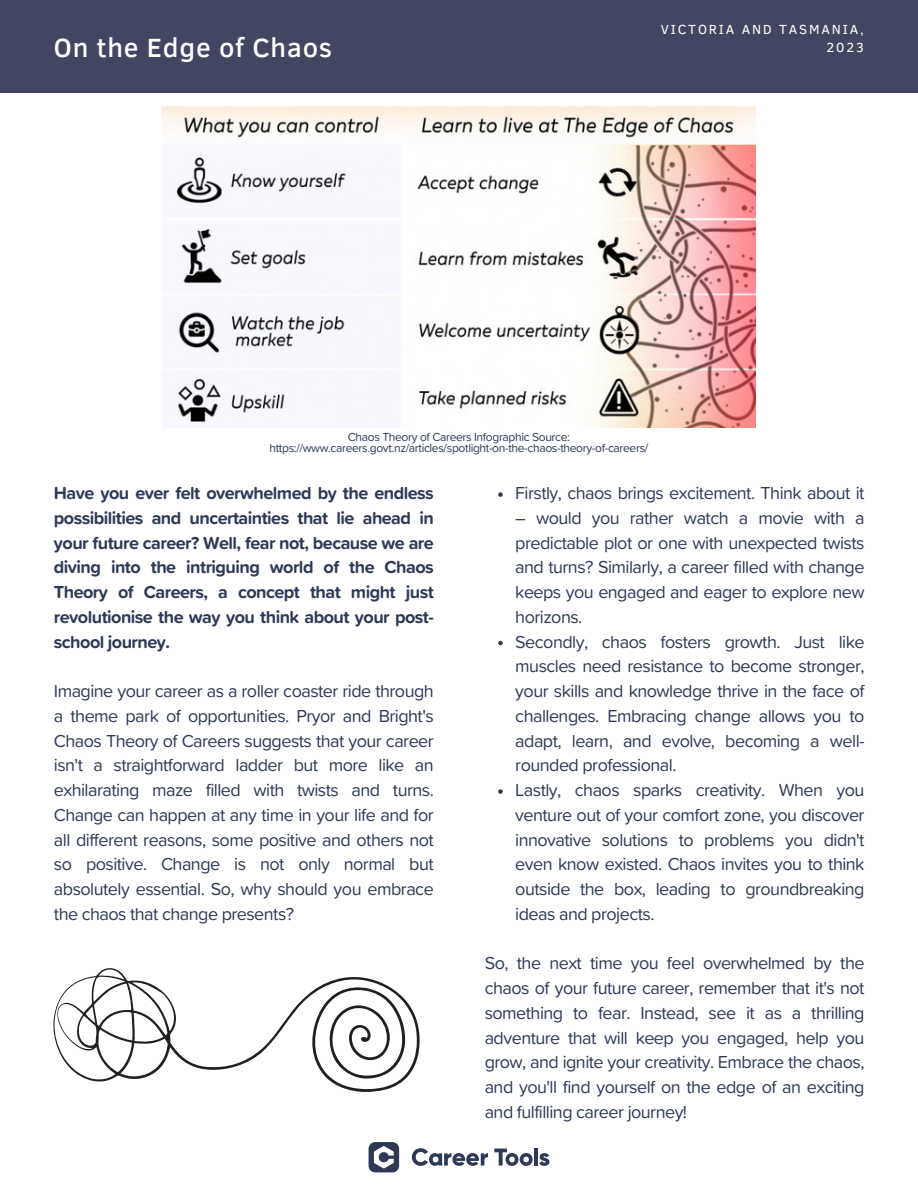
<style>
.page{position:relative;width:918px;height:1188px;background:#fff}
.page>*{position:absolute;margin:0;border:0;box-sizing:border-box;transform-origin:0 0}
.t1{font:500 27px "Clear Sans";letter-spacing:.03em;color:#fff}
.t2{font:18px/24.8px "Proxima Soft";letter-spacing:-.03em;color:#2f3957;text-align:justify}
.t3{font:700 18px/24.8px "Proxima Soft";letter-spacing:-.03em;color:#2f3957;text-align:justify}
.t4{font:13.5px/18px "Clear Sans";letter-spacing:.14em;color:#fff;text-align:right}
.t5{font:12px "Proxima Soft";letter-spacing:-.03em;color:#2f3957}
</style>
<div class="page">
<div style="left:0;top:0;width:918px;height:92px;background:#434660"></div>
<svg style="left:412px;top:1148px;width:76px;height:18px"></svg>
<svg style="left:494px;top:1149px;width:39px;height:17px"></svg>
<hr style="left:534px;top:1148px;width:4px;height:18px;background:#2f3957">
<svg style="left:539px;top:1153px;width:10px;height:13px"></svg>
<svg style="left:369px;top:1142px;width:30px;height:30px"></svg>
<svg style="left:53px;top:968px;width:367px;height:124px"></svg>
<img style="left:163px;top:106px;width:593px;height:322px">
<svg style="left:498px;top:492px;width:5px;height:5px"></svg>
<svg style="left:498px;top:641px;width:5px;height:4px"></svg>
<svg style="left:498px;top:789px;width:5px;height:5px"></svg>
<p class="t1" style="left:54px;top:28px;width:280px">On the Edge of Chaos</p>
<p class="t4" style="left:661px;top:19px;width:205px">VICTORIA AND TASMANIA,<br>2023</p>
<p class="t5" style="left:348px;top:431px;width:224px">Chaos Theory of Careers Infographic Source:</p>
<p class="t5" style="left:270px;top:442px;width:380px">https://www.careers.govt.nz/articles/spotlight-on-the-chaos-theory-of-careers/</p>
<p class="t3" style="left:54px;top:481px;width:381px">Have you ever felt overwhelmed by the endless possibilities and uncertainties that lie ahead in your future career? Well, fear not, because we are diving into the intriguing world of the Chaos Theory of Careers, a concept that might just revolutionise the way you think about your post&shy;school journey.</p>
<p class="t2" style="left:54px;top:679px;width:381px">Imagine your career as a roller coaster ride through a theme park of opportunities. Pryor and Bright's Chaos Theory of Careers suggests that your career isn't a straightforward ladder but more like an exhilarating maze filled with twists and turns.<br>Change can happen at any time in your life and for all different reasons, some positive and others not so positive. Change is not only normal but absolutely essential. So, why should you embrace the chaos that change presents?</p>
<p class="t2" style="left:515px;top:481px;width:351px">Firstly, chaos brings excitement. Think about it</p>
<p class="t2" style="left:515px;top:506px;width:351px">– would you rather watch a movie with a predictable plot or one with unexpected twists and turns? Similarly, a career filled with change keeps you engaged and eager to explore new horizons.</p>
<p class="t2" style="left:515px;top:630px;width:351px">Secondly, chaos fosters growth. Just like muscles need resistance to become stronger, your skills and knowledge thrive in the face of challenges. Embracing change allows you to adapt, learn, and evolve, becoming a well&shy;rounded professional.</p>
<p class="t2" style="left:515px;top:778px;width:351px">Lastly, chaos sparks creativity. When you venture out of your comfort zone, you discover innovative solutions to problems you didn't even know existed. Chaos invites you to think outside the box, leading to groundbreaking ideas and projects.</p>
<p class="t2" style="left:485px;top:952px;width:381px">So, the next time you feel overwhelmed by the chaos of your future career, remember that it's not something to fear. Instead, see it as a thrilling adventure that will keep you engaged, help you grow, and ignite your creativity. Embrace the chaos, and you'll find yourself on the edge of an exciting and fulfilling career journey!</p>
</div>
